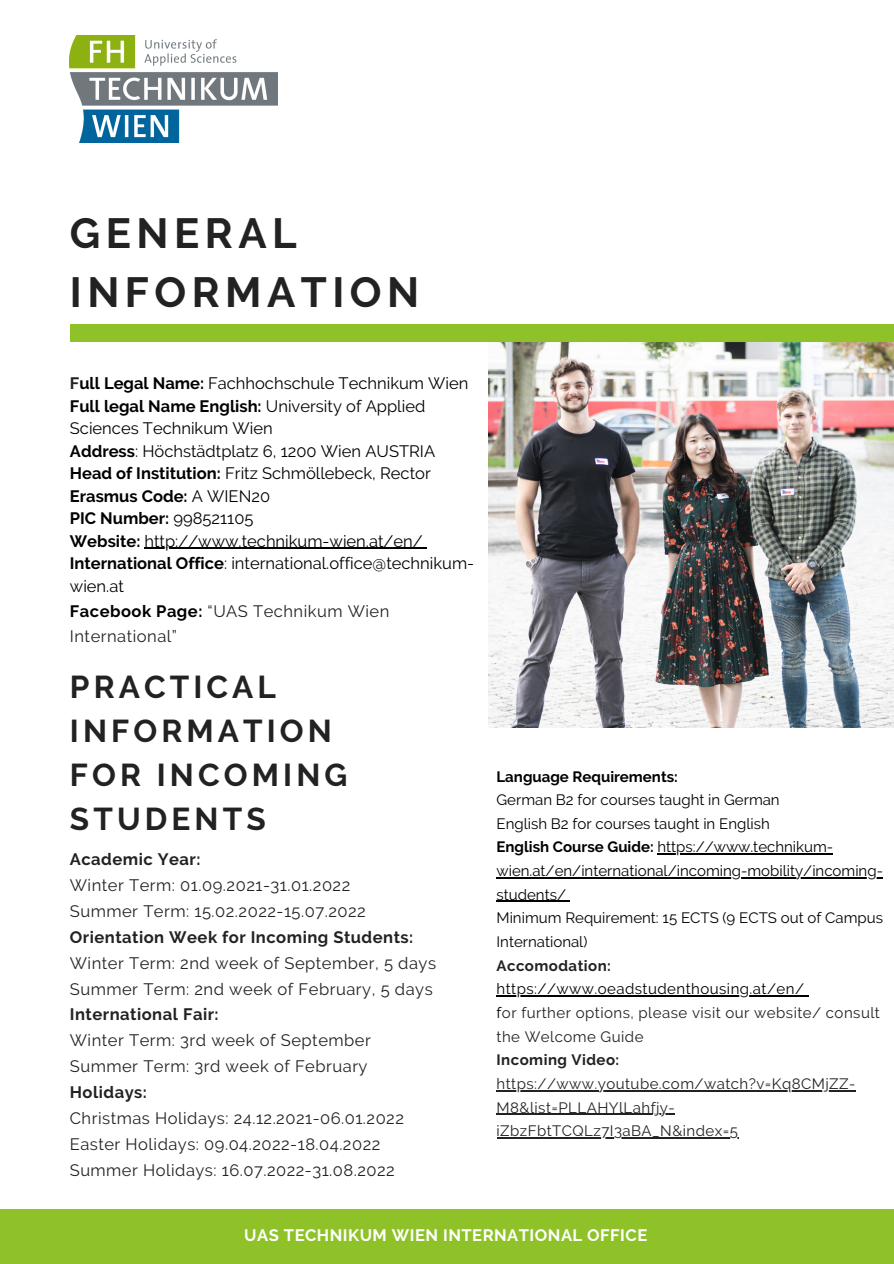
<style>
.page{position:relative;width:894px;height:1264px;background:#fff}
.page>*{position:absolute;margin:0;border:0;box-sizing:border-box;transform-origin:0 0}
.t1{font:700 42px/58.5px "Raleway";letter-spacing:.13em;color:#222}
.t2{font:700 31.5px/44px "Raleway";letter-spacing:.13em;color:#222}
.t3{font:16.5px/26px "Raleway";letter-spacing:.03em;color:#222}
.t4{font:16.5px/22.5px "Raleway";color:#000}
.t5{font:700 16.5px "Raleway";letter-spacing:.03em;color:#222}
.t6{font:700 16.5px "Raleway";color:#000}
.t7{font:700 16.5px "Raleway";letter-spacing:.03em;color:#fff}
.t8{font:15px/23.7px "Raleway";color:#000}
.t9{font:15px/23.7px "Raleway";letter-spacing:.03em;color:#222}
.t10{font:15px "Raleway";letter-spacing:.03em;color:#000}
.t11{font:700 15px "Raleway";letter-spacing:.03em;color:#222}
.t12{font:700 15px "Raleway";color:#000}
.s1{font-weight:700;color:#222}
.s2{font-weight:700}
.s3{font-weight:400}
.s4{font-weight:700;color:#000}
.s5{color:#000}
</style>
<div class="page">
<hr style="left:144px;top:548px;width:279px;height:1px;background:#000">
<img style="left:488px;top:341px;width:405px;height:386px">
<div style="left:70px;top:324px;width:823px;height:17px;background:#8ec228"></div>
<hr style="left:657px;top:853px;width:175px;height:1px;background:#000">
<hr style="left:496px;top:877px;width:386px;height:1px;background:#000">
<hr style="left:496px;top:900px;width:70px;height:2px;background:#000">
<hr style="left:496px;top:995px;width:308px;height:1px;background:#000">
<hr style="left:496px;top:1090px;width:359px;height:1px;background:#222">
<hr style="left:496px;top:1113px;width:179px;height:1px;background:#222">
<hr style="left:496px;top:1137px;width:242px;height:1px;background:#222">
<div style="left:0;top:1209px;width:893px;height:54px;background:#8ec228"></div>
<img style="left:70px;top:36px;width:207px;height:107px">
<p class="t1" style="left:70px;top:204px;width:351px">GENERAL<br>INFORMATION</p>
<p class="t4" style="left:70px;top:372px;width:400px"><span class="s1">F</span><span class="s2">ull Legal Name:</span> Fachhochschule Technikum Wien</p>
<p class="t4" style="left:70px;top:394px;width:357px"><span class="s2">Full legal Name English:</span> University of Applied<br>Sciences Technikum Wien</p>
<p class="t4" style="left:70px;top:439px;width:366px"><span class="s2">Address</span>: Höchstädtplatz 6, 1200 Wien AUSTRIA</p>
<p class="t4" style="left:70px;top:462px;width:362px"><span class="s2">Head of Institution:</span> Fritz Schmöllebeck, Rector</p>
<p class="t6" style="left:70px;top:486px;width:202px">Erasmus Code: <span class="s3">A WIEN20</span></p>
<p class="t6" style="left:70px;top:508px;width:185px">PIC Number: <span class="s3">998521105</span></p>
<p class="t4" style="left:70px;top:529px;width:354px"><span class="s2">Website:</span> http://www.technikum-wien.at/en/</p>
<p class="t4" style="left:70px;top:552px;width:405px"><span class="s2">International Office</span>: international.office@technikum&shy;wien.at</p>
<p class="t3" style="left:70px;top:597px;width:321px"><span class="s4">Facebook Page:</span> “UAS Technikum Wien<br>International”</p>
<p class="t2" style="left:70px;top:665px;width:263px">PRACTICAL<br>INFORMATION</p>
<p class="t2" style="left:70px;top:753px;width:279px">FOR INCOMING<br>STUDENTS</p>
<p class="t5" style="left:70px;top:849px;width:132px">Academic Year:</p>
<p class="t3" style="left:70px;top:872px;width:282px">Winter Term: 01.09.2021-31.01.2022</p>
<p class="t3" style="left:70px;top:898px;width:297px">Summer Term: 15.02.2022-15.07.2022</p>
<p class="t5" style="left:70px;top:927px;width:345px">Orientation Week for Incoming Students:</p>
<p class="t3" style="left:70px;top:949px;width:368px">Winter Term: 2nd week of September, 5 days</p>
<p class="t3" style="left:70px;top:975px;width:364px">Summer Term: 2nd week of February, 5 days</p>
<p class="t5" style="left:70px;top:1004px;width:150px">International Fair:</p>
<p class="t3" style="left:70px;top:1027px;width:302px">Winter Term: 3rd week of September</p>
<p class="t3" style="left:70px;top:1053px;width:299px">Summer Term: 3rd week of February</p>
<p class="t5" style="left:70px;top:1082px;width:79px">Holidays:</p>
<p class="t3" style="left:70px;top:1105px;width:335px">Christmas Holidays: 24.12.2021-06.01.2022</p>
<p class="t3" style="left:70px;top:1131px;width:312px">Easter Holidays: 09.04.2022-18.04.2022</p>
<p class="t3" style="left:70px;top:1157px;width:326px">Summer Holidays: 16.07.2022-31.08.2022</p>
<p class="t12" style="left:496px;top:767px;width:183px">Language Requirements:</p>
<p class="t8" style="left:496px;top:788px;width:284px">German B2 for courses taught in German</p>
<p class="t8" style="left:496px;top:811px;width:275px">English B2 for courses taught in English</p>
<p class="t8" style="left:496px;top:835px;width:388px"><span class="s2">English Course Guide:</span> https://www.technikum&shy;wien.at/en/international/incoming-mobility/incoming&shy;students/</p>
<p class="t8" style="left:496px;top:906px;width:388px">Minimum Requirement: 15 ECTS (9 ECTS out of Campus<br>International)</p>
<p class="t11" style="left:496px;top:956px;width:116px">Accomodation:</p>
<p class="t10" style="left:496px;top:980px;width:309px">https://www.oeadstudenthousing.at/en/</p>
<p class="t9" style="left:496px;top:1000px;width:385px"><span class="s5">f</span>or further options, please visit our website/ consult the Welcome Guide</p>
<p class="t11" style="left:496px;top:1051px;width:124px">Incoming Video:</p>
<p class="t9" style="left:496px;top:1071px;width:360px">https://www.youtube.com/watch?v=Kq8CMjZZ-<br>M8&amp;list=PLLAHYlLahfjy&shy;iZbzFbtTCQLz7I3aBA_N&amp;index=5</p>
<p class="t7" style="left:244px;top:1225px;width:404px">UAS TECHNIKUM WIEN INTERNATIONAL OFFICE</p>
</div>
